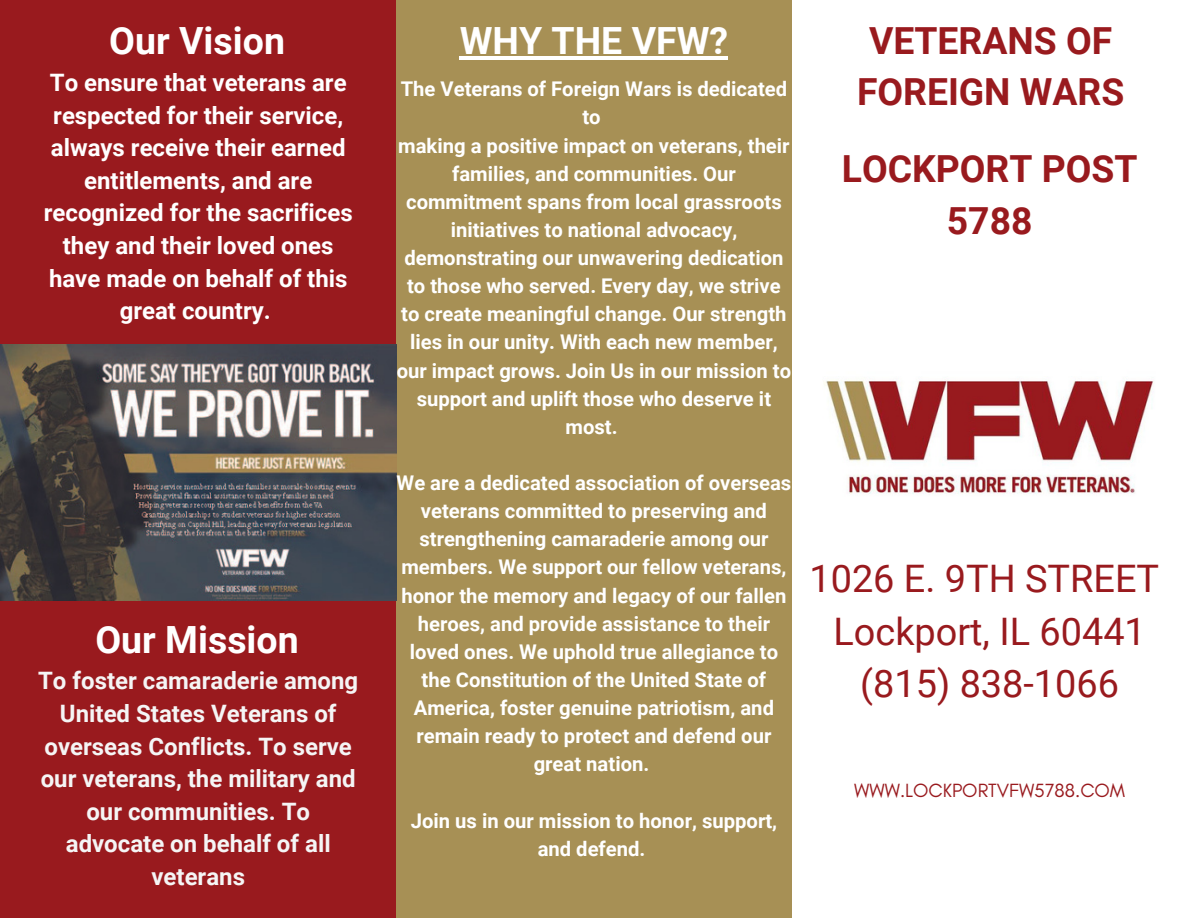
<style>
.page{position:relative;width:1188px;height:918px;background:#fff}
.page>*{position:absolute;margin:0;border:0;box-sizing:border-box;transform-origin:0 0}
.t1{font:37.95px/52.8px "Roboto";color:#991a1e;text-align:center}
.t2{font:700 37.5px "Roboto";color:#fff}
.t3{font:700 37.35px/51.8px "Roboto";color:#991a1e;text-align:center}
.t4{font:700 24px/32.7px "Roboto";color:#fff;text-align:center}
.t5{font:700 24px/32.7px "Roboto";color:#f5f5f5;text-align:center}
.t6{font:700 20.25px/28.2px "Roboto";color:#fff;text-align:center}
.t7{font:19.5px "Glacial Indifference";color:#991a1e}
</style>
<div class="page">
<div style="left:0;top:0;width:396px;height:917px;background:#991a1e"></div>
<div style="left:396px;top:0;width:396px;height:917px;background:#a79055"></div>
<img style="left:824px;top:380px;width:330px;height:114px">
<img style="left:0;top:344px;width:396px;height:257px">
<hr style="left:460px;top:56px;width:268px;height:3px;background:#fff">
<h4 class="t2" style="left:109px;top:19px;width:177px">Our Vision</h4>
<p class="t4" style="left:44px;top:66px;width:310px">To ensure that veterans are respected for their service, always receive their earned entitlements, and are recognized for the sacrifices they and their loved ones have made on behalf of this great country.</p>
<h1 class="t2" style="left:95px;top:618px;width:205px">Our Mission</h1>
<p class="t5" style="left:38px;top:665px;width:322px">To foster camaraderie among<br>United States Veterans of overseas Conflicts. To serve our veterans, the military and our communities. To advocate on behalf of all veterans</p>
<h1 class="t2" style="left:460px;top:19px;width:270px">WHY THE VFW?</h1>
<h1 class="t6" style="left:401px;top:75px;width:388px">The Veterans of Foreign Wars is dedicated to</h1>
<p class="t6" style="left:397px;top:132px;width:396px">making a positive impact on veterans, their families, and communities. Our commitment spans from local grassroots initiatives to national advocacy, demonstrating our unwavering dedication to those who served. Every day, we strive to create meaningful change. Our strength lies in our unity. With each new member, our impact grows. Join Us in our mission to support and uplift those who deserve it most.</p>
<h3 class="t6" style="left:397px;top:469px;width:396px">We are a dedicated association of overseas veterans committed to preserving and strengthening camaraderie among our members. We support our fellow veterans, honor the memory and legacy of our fallen heroes, and provide assistance to their loved ones. We uphold true allegiance to the Constitution of the United State of America, foster genuine patriotism, and remain ready to protect and defend our great nation.</h3>
<h5 class="t6" style="left:411px;top:807px;width:368px">Join us in our mission to honor, support, and defend.</h5>
<p class="t3" style="left:857px;top:15px;width:269px">VETERANS OF<br>FOREIGN WARS</p>
<p class="t3" style="left:842px;top:144px;width:297px">LOCKPORT POST<br>5788</p>
<h2 class="t1" style="left:809px;top:552px;width:351px">1026 E. 9TH STREET<br>Lockport, IL 60441 (815) 838-1066</h2>
<p class="t7" style="left:854px;top:779px;width:272px">WWW.LOCKPORTVFW5788.COM</p>
</div>
